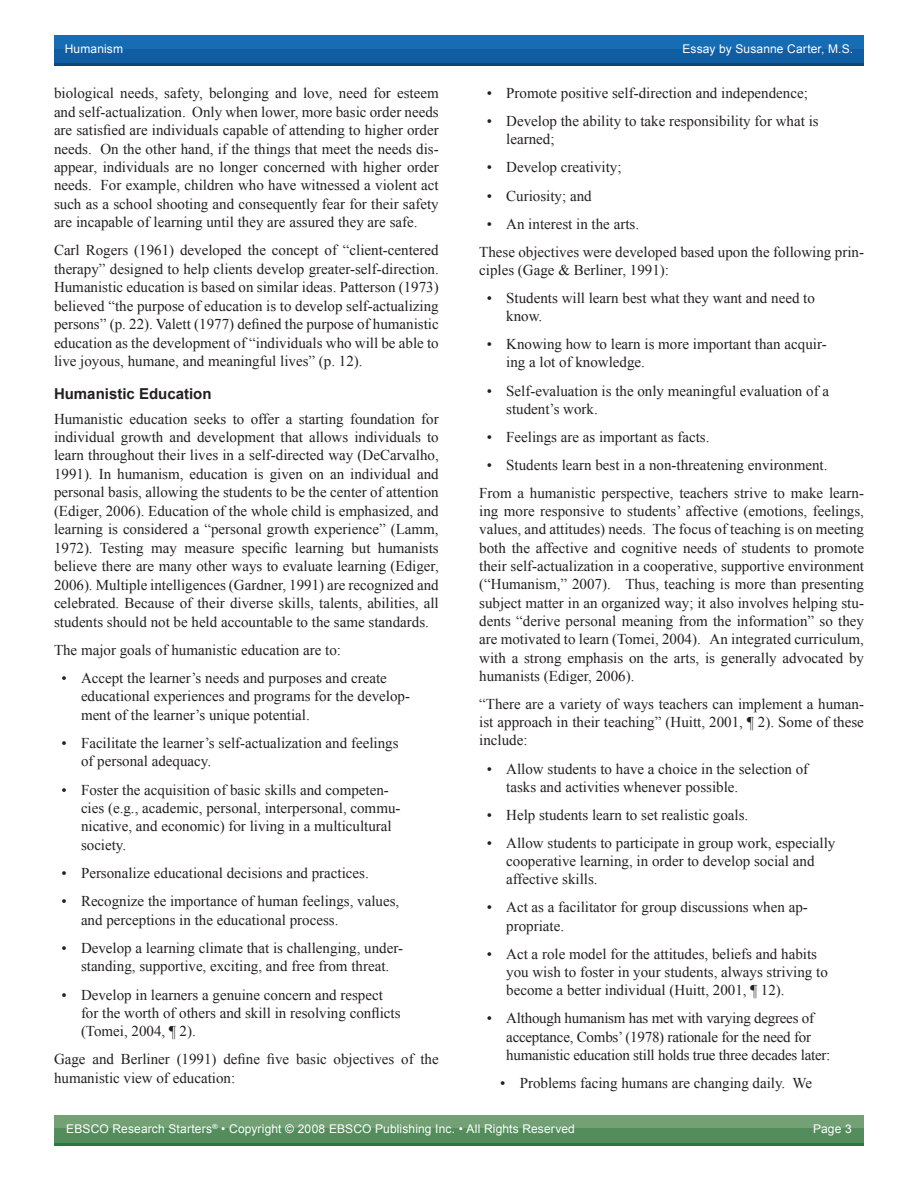
<style>
.page{position:relative;width:918px;height:1188px;background:#fff}
.page>*{position:absolute;margin:0;border:0;box-sizing:border-box;transform-origin:0 0}
.Body_Text{font:15px/18.5px "Times New Roman";color:#231f20;text-align:justify}
.Bulleted_Body_Text{font:15px/18.3px "Times New Roman";color:#231f20}
.Body_Text_Subheader{font:700 15px "Arial";color:#231f20}
.t1{font:12px "Arial";letter-spacing:.01em;color:#fff}
</style>
<div class="page">
<div style="left:54px;top:36px;width:810px;height:14px;background:#166db3"></div>
<div style="left:54px;top:49px;width:810px;height:14px;background:#115da3"></div>
<hr style="left:54px;top:63px;width:810px;height:3px;background:#0d467a">
<div style="left:54px;top:1115px;width:810px;height:15px;background:#73a175"></div>
<div style="left:54px;top:1129px;width:810px;height:14px;background:#538d5c"></div>
<hr style="left:54px;top:1143px;width:810px;height:3px;background:#277941">
<p class="t1" style="left:65px;top:41px;width:60px">Humanism</p>
<p class="t1" style="left:682px;top:41px;width:172px">Essay by Susanne Carter, M.S.</p>
<p class="Body_Text" style="left:54px;top:84px;width:386px">biological needs, safety, belonging and love, need for esteem and self-actualization. Only when lower, more basic order needs are satisfied are individuals capable of attending to higher order needs. On the other hand, if the things that meet the needs dis&shy;appear, individuals are no longer concerned with higher order needs. For example, children who have witnessed a violent act such as a school shooting and consequently fear for their safety are incapable of learning until they are assured they are safe.</p>
<p class="Body_Text" style="left:54px;top:241px;width:386px">Carl Rogers (1961) developed the concept of “client-centered therapy” designed to help clients develop greater-self-direction.<br>Humanistic education is based on similar ideas. Patterson (1973) believed “the purpose of education is to develop self-actualizing persons” (p. 22). Valett (1977) defined the purpose of humanistic education as the development of “individuals who will be able to live joyous, humane, and meaningful lives” (p. 12).</p>
<p class="Body_Text_Subheader" style="left:54px;top:384px;width:159px">Humanistic Education</p>
<p class="Body_Text" style="left:54px;top:409px;width:386px">Humanistic education seeks to offer a starting foundation for individual growth and development that allows individuals to learn throughout their lives in a self-directed way (DeCarvalho, 1991). In humanism, education is given on an individual and personal basis, allowing the students to be the center of attention (Ediger, 2006). Education of the whole child is emphasized, and learning is considered a “personal growth experience” (Lamm, 1972). Testing may measure specific learning but humanists believe there are many other ways to evaluate learning (Ediger, 2006). Multiple intelligences (Gardner, 1991) are recognized and celebrated. Because of their diverse skills, talents, abilities, all students should not be held accountable to the same standards.</p>
<p class="Body_Text" style="left:54px;top:640px;width:289px">The major goals of humanistic education are to:</p>
<p class="Bulleted_Body_Text" style="left:81px;top:668px;width:331px;text-indent:-20px">• Accept the learner’s needs and purposes and create educational experiences and programs for the develop&shy;ment of the learner’s unique potential.</p>
<p class="Bulleted_Body_Text" style="left:81px;top:733px;width:319px;text-indent:-20px">• Facilitate the learner’s self-actualization and feelings of personal adequacy.</p>
<p class="Bulleted_Body_Text" style="left:81px;top:780px;width:321px;text-indent:-20px">• Foster the acquisition of basic skills and competen&shy;cies (e.g., academic, personal, interpersonal, commu&shy;nicative, and economic) for living in a multicultural society.</p>
<p class="Bulleted_Body_Text" style="left:62px;top:864px;width:309px">• Personalize educational decisions and practices.</p>
<p class="Bulleted_Body_Text" style="left:81px;top:892px;width:320px;text-indent:-20px">• Recognize the importance of human feelings, values, and perceptions in the educational process.</p>
<p class="Bulleted_Body_Text" style="left:62px;top:938px;width:343px;text-align:center">• Develop a learning climate that is challenging, under&shy;standing, supportive, exciting, and free from threat.</p>
<p class="Bulleted_Body_Text" style="left:81px;top:985px;width:321px;text-indent:-20px">• Develop in learners a genuine concern and respect for the worth of others and skill in resolving conflicts (Tomei, 2004, ¶ 2).</p>
<p class="Body_Text" style="left:54px;top:1050px;width:386px">Gage and Berliner (1991) define five basic objectives of the humanistic view of education:</p>
<p class="Bulleted_Body_Text" style="left:487px;top:84px;width:323px">• Promote positive self-direction and independence;</p>
<p class="Bulleted_Body_Text" style="left:506px;top:112px;width:314px;text-indent:-20px">• Develop the ability to take responsibility for what is learned;</p>
<p class="Bulleted_Body_Text" style="left:487px;top:158px;width:136px">• Develop creativity;</p>
<p class="Bulleted_Body_Text" style="left:487px;top:186px;width:106px">• Curiosity; and</p>
<p class="Bulleted_Body_Text" style="left:487px;top:214px;width:154px">• An interest in the arts.</p>
<p class="Body_Text" style="left:479px;top:242px;width:386px">These objectives were developed based upon the following prin&shy;ciples (Gage &amp; Berliner, 1991):</p>
<p class="Bulleted_Body_Text" style="left:506px;top:288px;width:310px;text-indent:-20px">• Students will learn best what they want and need to know.</p>
<p class="Bulleted_Body_Text" style="left:506px;top:335px;width:322px;text-indent:-20px">• Knowing how to learn is more important than acquir&shy;ing a lot of knowledge.</p>
<p class="Bulleted_Body_Text" style="left:506px;top:381px;width:324px;text-indent:-20px">• Self-evaluation is the only meaningful evaluation of a student’s work.</p>
<p class="Bulleted_Body_Text" style="left:487px;top:427px;width:224px">• Feelings are as important as facts.</p>
<p class="Bulleted_Body_Text" style="left:487px;top:455px;width:342px">• Students learn best in a non-threatening environment.</p>
<p class="Body_Text" style="left:479px;top:483px;width:386px">From a humanistic perspective, teachers strive to make learn&shy;ing more responsive to students’ affective (emotions, feelings, values, and attitudes) needs. The focus of teaching is on meeting both the affective and cognitive needs of students to promote their self-actualization in a cooperative, supportive environment (“Humanism,” 2007). Thus, teaching is more than presenting subject matter in an organized way; it also involves helping stu&shy;dents “derive personal meaning from the information” so they are motivated to learn (Tomei, 2004). An integrated curriculum, with a strong emphasis on the arts, is generally advocated by humanists (Ediger, 2006).</p>
<p class="Body_Text" style="left:479px;top:694px;width:386px">“There are a variety of ways teachers can implement a human&shy;ist approach in their teaching” (Huitt, 2001, ¶ 2). Some of these include:</p>
<p class="Bulleted_Body_Text" style="left:506px;top:759px;width:304px;text-indent:-20px">• Allow students to have a choice in the selection of tasks and activities whenever possible.</p>
<p class="Bulleted_Body_Text" style="left:487px;top:805px;width:263px">• Help students learn to set realistic goals.</p>
<p class="Bulleted_Body_Text" style="left:506px;top:833px;width:331px;text-indent:-20px">• Allow students to participate in group work, especially cooperative learning, in order to develop social and affective skills.</p>
<p class="Bulleted_Body_Text" style="left:506px;top:898px;width:303px;text-indent:-20px">• Act as a facilitator for group discussions when ap&shy;propriate.</p>
<p class="Bulleted_Body_Text" style="left:506px;top:944px;width:323px;text-indent:-20px">• Act a role model for the attitudes, beliefs and habits you wish to foster in your students, always striving to become a better individual (Huitt, 2001, ¶ 12).</p>
<p class="Bulleted_Body_Text" style="left:506px;top:1009px;width:326px;text-indent:-20px">• Although humanism has met with varying degrees of acceptance, Combs’ (1978) rationale for the need for humanistic education still holds true three decades later:</p>
<p class="Bulleted_Body_Text" style="left:500px;top:1073px;width:313px">• Problems facing humans are changing daily. We</p>
<p class="t1" style="left:66px;top:1121px;width:510px">EBSCO Research Starters<sup>®</sup> • Copyright © 2008 EBSCO Publishing Inc. • All Rights Reserved</p>
<p class="t1" style="left:813px;top:1121px;width:40px">Page 3</p>
</div>
